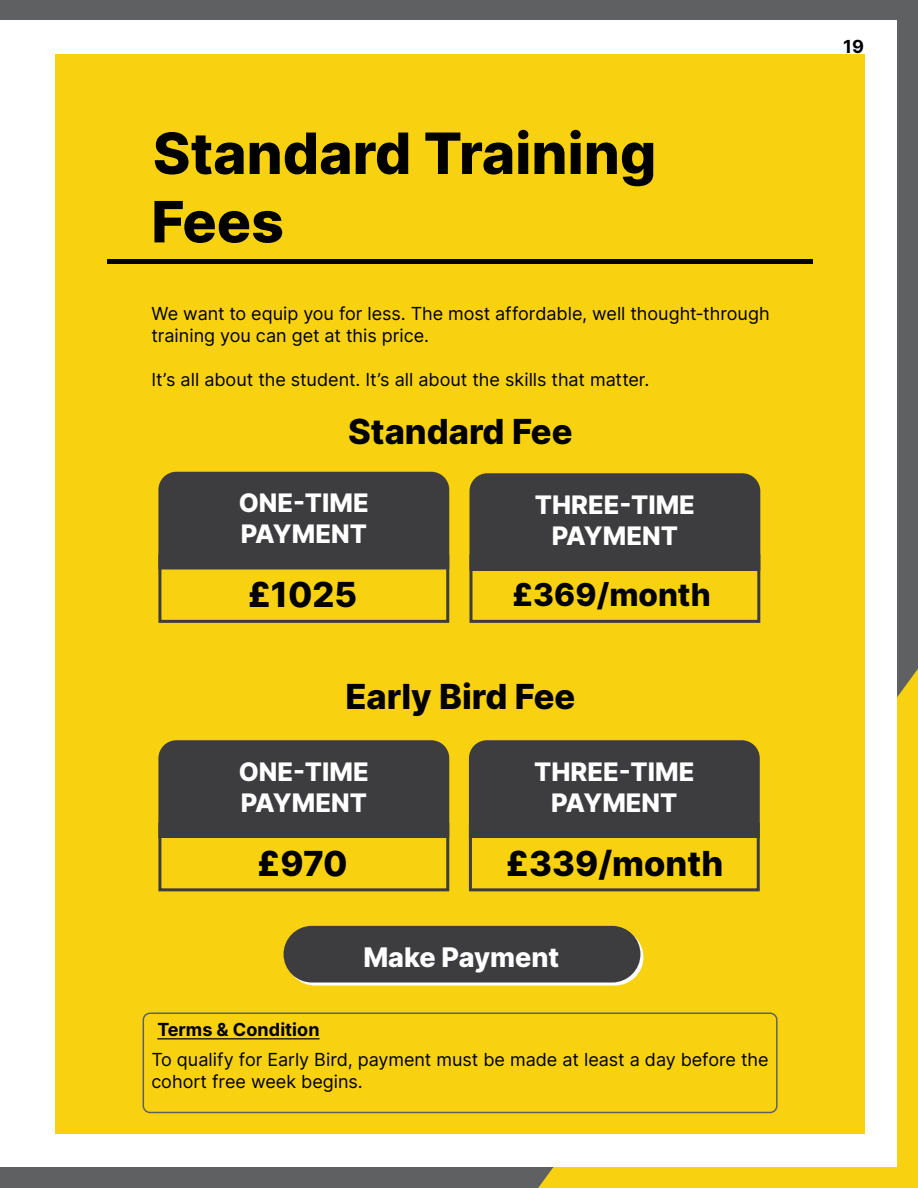
<style>
.page{position:relative;width:918px;height:1188px;background:#5f6062}
.page>*{position:absolute;margin:0;border:0;box-sizing:border-box;transform-origin:0 0}
.t1{font:800 57px/68.4px "Inter";color:#000}
.t2{font:800 34.5px "Inter";color:#000}
.t3{font:800 31.5px "Inter";color:#000}
.t4{font:800 27px "Inter";color:#fff}
.t5{font:800 25.5px/30.6px "Inter";color:#fff}
.t6{font:18px/22.5px "Inter";color:#000}
.t7{font:700 18px "Inter";color:#000}
</style>
<div class="page">
<svg style="left:538px;top:669px;width:380px;height:519px;background:#f4d11e"></svg>
<div style="left:0;top:20px;width:896px;height:1147px;background:#fff"></div>
<div style="left:56px;top:54px;width:810px;height:1080px;background:#f8d210"></div>
<div style="left:158px;top:554px;width:291px;height:69px;border:3px solid #3d3c3e"></div>
<div style="left:158px;top:823px;width:291px;height:68px;border:3px solid #3d3c3e"></div>
<div style="left:469px;top:823px;width:291px;height:68px;border:3px solid #3d3c3e"></div>
<div style="left:470px;top:554px;width:290px;height:69px;border:3px solid #3d3c3e"></div>
<div style="left:287px;top:929px;width:356px;height:57px;background:#fff;border-radius:28px"></div>
<div style="left:284px;top:926px;width:356px;height:57px;background:#3d3c3e;border-radius:28px"></div>
<hr style="left:108px;top:260px;width:705px;height:4px;background:#000">
<hr style="left:157px;top:1038px;width:163px;height:1px;background:#000">
<div style="left:158px;top:740px;width:291px;height:98px;background:#3d3c3e"></div>
<div style="left:469px;top:740px;width:291px;height:98px;background:#3d3c3e"></div>
<div style="left:470px;top:473px;width:290px;height:98px;background:#3d3c3e"></div>
<div style="left:158px;top:472px;width:291px;height:97px;background:#3d3c3e"></div>
<div style="left:143px;top:1012px;width:635px;height:101px;border:2px solid #5f6062;border-radius:7px"></div>
<h1 class="t1" style="left:151px;top:118px;width:507px">Standard Training<br>Fees</h1>
<p class="t6" style="left:151px;top:302px;width:620px">We want to equip you for less. The most affordable, well thought-through training you can get at this price.</p>
<p class="t6" style="left:151px;top:368px;width:500px">It’s all about the student. It’s all about the skills that matter.</p>
<h2 class="t2" style="left:348px;top:406px;width:226px">Standard Fee</h2>
<h3 class="t5" style="left:239px;top:487px;width:131px">ONE-TIME<br>PAYMENT</h3>
<h2 class="t2" style="left:247px;top:570px;width:111px">£1025</h2>
<h3 class="t5" style="left:535px;top:489px;width:162px;text-align:center">THREE-TIME<br>PAYMENT</h3>
<h3 class="t3" style="left:512px;top:571px;width:201px">£369/month</h3>
<h2 class="t2" style="left:345px;top:671px;width:231px">Early Bird Fee</h2>
<h3 class="t5" style="left:239px;top:756px;width:131px">ONE-TIME<br>PAYMENT</h3>
<h3 class="t5" style="left:534px;top:756px;width:162px;text-align:center">THREE-TIME<br>PAYMENT</h3>
<h2 class="t2" style="left:257px;top:838px;width:92px">£970</h2>
<h2 class="t2" style="left:506px;top:838px;width:219px">£339/month</h2>
<h3 class="t4" style="left:366px;top:941px;width:197px">Make Payment</h3>
<p class="t7" style="left:157px;top:1016px;width:164px">Terms &amp; Condition</p>
<p class="t6" style="left:151px;top:1048px;width:619px">To qualify for Early Bird, payment must be made at least a day before the cohort free week begins.</p>
<p class="t7" style="left:843px;top:33px;width:22px">19</p>
</div>
